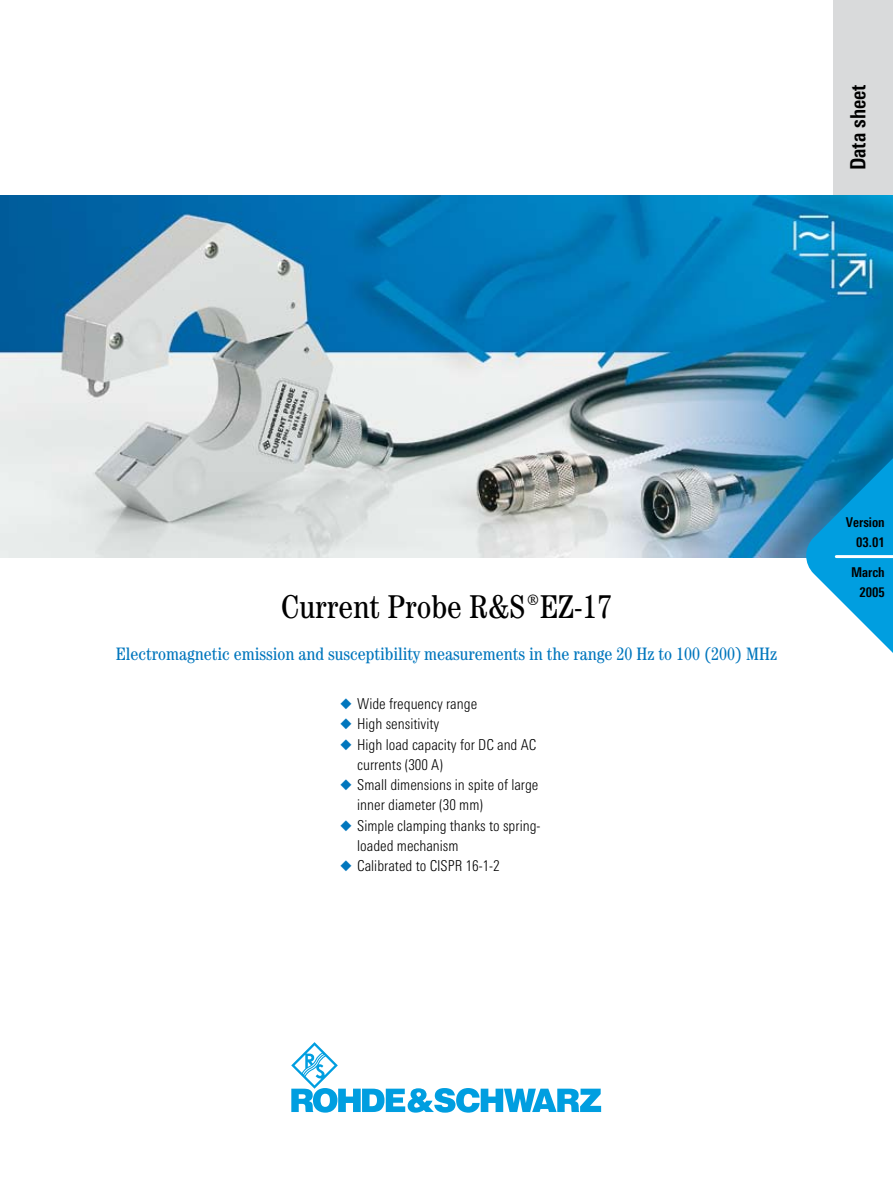
<style>
.page{position:relative;width:893px;height:1191px;background:#fff}
.page>*{position:absolute;margin:0;border:0;box-sizing:border-box;transform-origin:0 0}
.t1{font:condensed 33px "Century";color:#000}
.t2{font:700 21px "RS Univers Cond";color:#000}
.t3{font:condensed 18px "Century";color:#0076bd}
.t4{font:300 15px/20.2px "RS Univers Cond";color:#000}
.t5{font:700 13.5px/20.2px "RS Univers Cond";color:#000;text-align:right}
.s1{color:#0076bd}
</style>
<div class="page">
<svg style="left:291px;top:1042px;width:310px;height:70px"></svg>
<div style="left:833px;top:0;width:60px;height:196px;background:#d9dadb"></div>
<img style="left:0;top:196px;width:893px;height:361px">
<svg style="left:804px;top:446px;width:89px;height:207px"></svg>
<hr style="left:836px;top:555px;width:57px;height:3px;background:#fff">
<h2 class="t2" style="left:846px;top:170px;width:87px;rotate:-90deg">Data sheet</h2>
<h1 class="t1" style="left:281px;top:587px;width:332px">Current Probe ¸EZ-17</h1>
<p class="t3" style="left:116px;top:643px;width:662px">Electromagnetic emission and susceptibility measurements in the range 20 Hz to 100 (200) MHz</p>
<p class="t4" style="left:340px;top:693px;width:139px"><span class="s1">◆</span> Wide frequency range</p>
<p class="t4" style="left:340px;top:714px;width:101px"><span class="s1">◆</span> High sensitivity</p>
<p class="t4" style="left:357px;top:734px;width:181px;text-indent:-17px"><span class="s1">◆</span> High load capacity for DC and AC currents (300 A)</p>
<p class="t4" style="left:357px;top:774px;width:183px;text-indent:-17px"><span class="s1">◆</span> Small dimensions in spite of large inner diameter (30 mm)</p>
<p class="t4" style="left:357px;top:815px;width:185px;text-indent:-17px"><span class="s1">◆</span> Simple clamping thanks to spring&shy;loaded mechanism</p>
<p class="t4" style="left:340px;top:855px;width:161px"><span class="s1">◆</span> Calibrated to CISPR 16-1-2</p>
<p class="t5" style="left:846px;top:511px;width:40px">Version<br>03.01</p>
<p class="t5" style="left:851px;top:562px;width:35px">March<br>2005</p>
</div>
